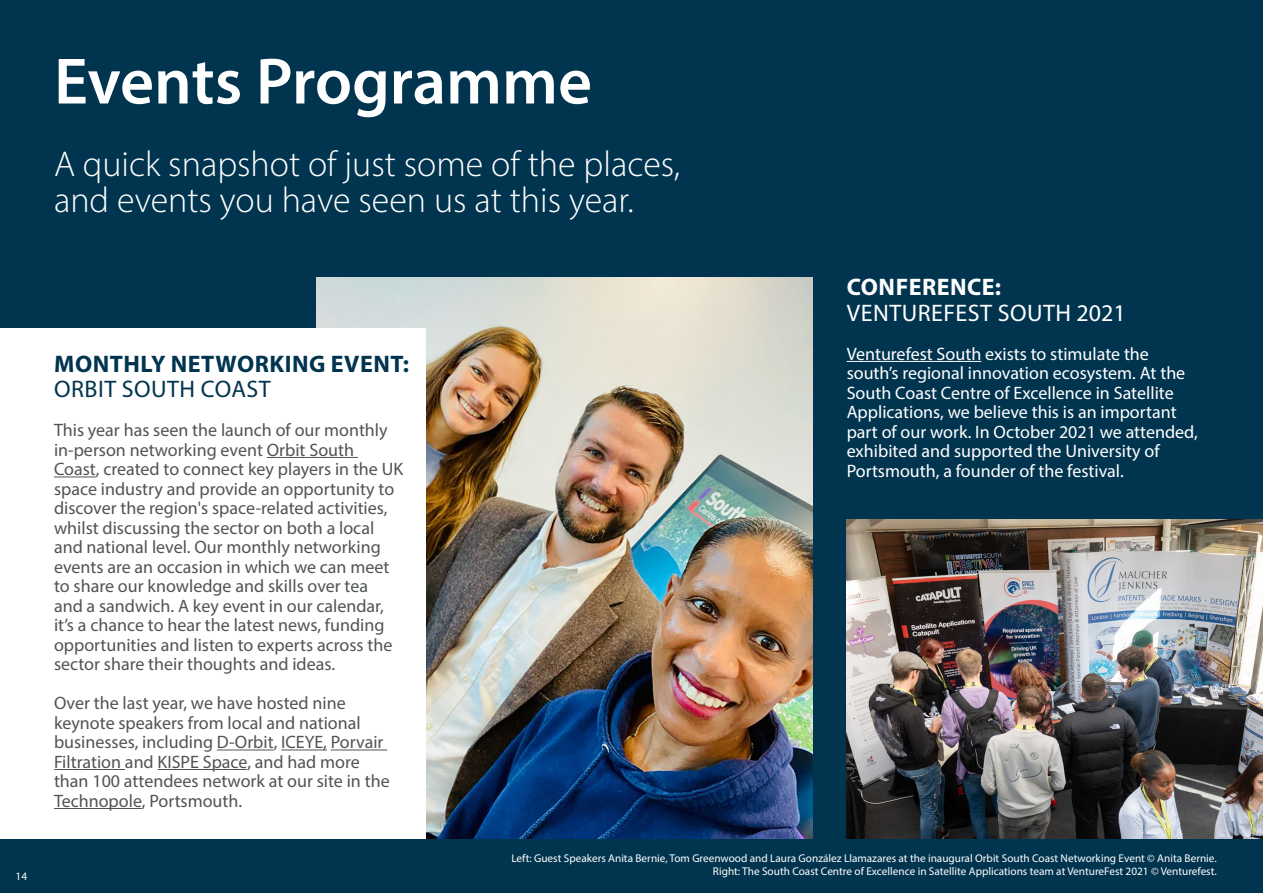
<style>
.page{position:relative;width:1263px;height:893px;background:#00344f}
.page>*{position:absolute;margin:0;border:0;box-sizing:border-box;transform-origin:0 0}
.t1{font:600 66px "Myriad Pro";letter-spacing:-.005em;color:#fff}
.t2{font:300 36px/36px "Myriad Pro";color:#fff}
.t3{font:700 24px "Myriad Pro";letter-spacing:.02em;color:#00344f}
.t4{font:24px "Myriad Pro";letter-spacing:.02em;color:#fff}
.t5{font:24px "Myriad Pro";letter-spacing:.02em;color:#00344f}
.t6{font:700 24px "Myriad Pro";letter-spacing:.02em;color:#fff}
.t7{font:18px/19.5px "Myriad Pro";color:#505456}
.t8{font:18px/19.5px "Myriad Pro";color:#fff}
.t9{font:11.25px/13.5px "Myriad Pro";color:#fff;text-align:right}
</style>
<div class="page">
<img style="left:317px;top:277px;width:496px;height:562px">
<div style="left:0;top:328px;width:425px;height:511px;background:#fff"></div>
<hr style="left:267px;top:457px;width:91px;height:1px;background:#505456">
<hr style="left:54px;top:476px;width:42px;height:1px;background:#505456">
<hr style="left:217px;top:749px;width:57px;height:1px;background:#505456">
<hr style="left:281px;top:749px;width:46px;height:1px;background:#505456">
<hr style="left:331px;top:749px;width:56px;height:1px;background:#505456">
<hr style="left:54px;top:769px;width:71px;height:1px;background:#505456">
<hr style="left:158px;top:769px;width:89px;height:1px;background:#505456">
<hr style="left:54px;top:808px;width:88px;height:1px;background:#505456">
<hr style="left:847px;top:361px;width:134px;height:1px;background:#fff">
<img style="left:847px;top:519px;width:416px;height:320px">
<p class="t9" style="left:16px;top:869px;width:13px">14</p>
<h1 class="t1" style="left:54px;top:39px;width:540px">Events Programme</h1>
<h2 class="t2" style="left:54px;top:145px;width:628px">A quick snapshot of just some of the places, and events you have seen us at this year.</h2>
<h3 class="t3" style="left:54px;top:348px;width:356px">MONTHLY NETWORKING EVENT:</h3>
<h3 class="t5" style="left:54px;top:374px;width:218px">ORBIT SOUTH COAST</h3>
<p class="t7" style="left:54px;top:420px;width:351px">This year has seen the launch of our monthly in-person networking event Orbit South Coast, created to connect key players in the UK space industry and provide an opportunity to discover the region's space-related activities, whilst discussing the sector on both a local and national level. Our monthly networking events are an occasion in which we can meet to share our knowledge and skills over tea<br>and a sandwich. A key event in our calendar, it’s a chance to hear the latest news, funding opportunities and listen to experts across the sector share their thoughts and ideas.</p>
<p class="t7" style="left:54px;top:693px;width:337px">Over the last year, we have hosted nine keynote speakers from local and national businesses, including D-Orbit, ICEYE, Porvair Filtration and KISPE Space, and had more than 100 attendees network at our site in the Technopole, Portsmouth.</p>
<h3 class="t6" style="left:847px;top:271px;width:156px">CONFERENCE:</h3>
<h3 class="t4" style="left:847px;top:298px;width:280px">VENTUREFEST SOUTH 2021</h3>
<p class="t8" style="left:847px;top:344px;width:353px">Venturefest South exists to stimulate the south’s regional innovation ecosystem. At the South Coast Centre of Excellence in Satellite Applications, we believe this is an important part of our work. In October 2021 we attended, exhibited and supported the University of Portsmouth, a founder of the festival.</p>
<p class="t9" style="left:511px;top:851px;width:707px">Left: Guest Speakers Anita Bernie, Tom Greenwood and Laura González Llamazares at the inaugural Orbit South Coast Networking Event © Anita Bernie.<br>Right: The South Coast Centre of Excellence in Satellite Applications team at VentureFest 2021 © Venturefest.</p>
</div>
